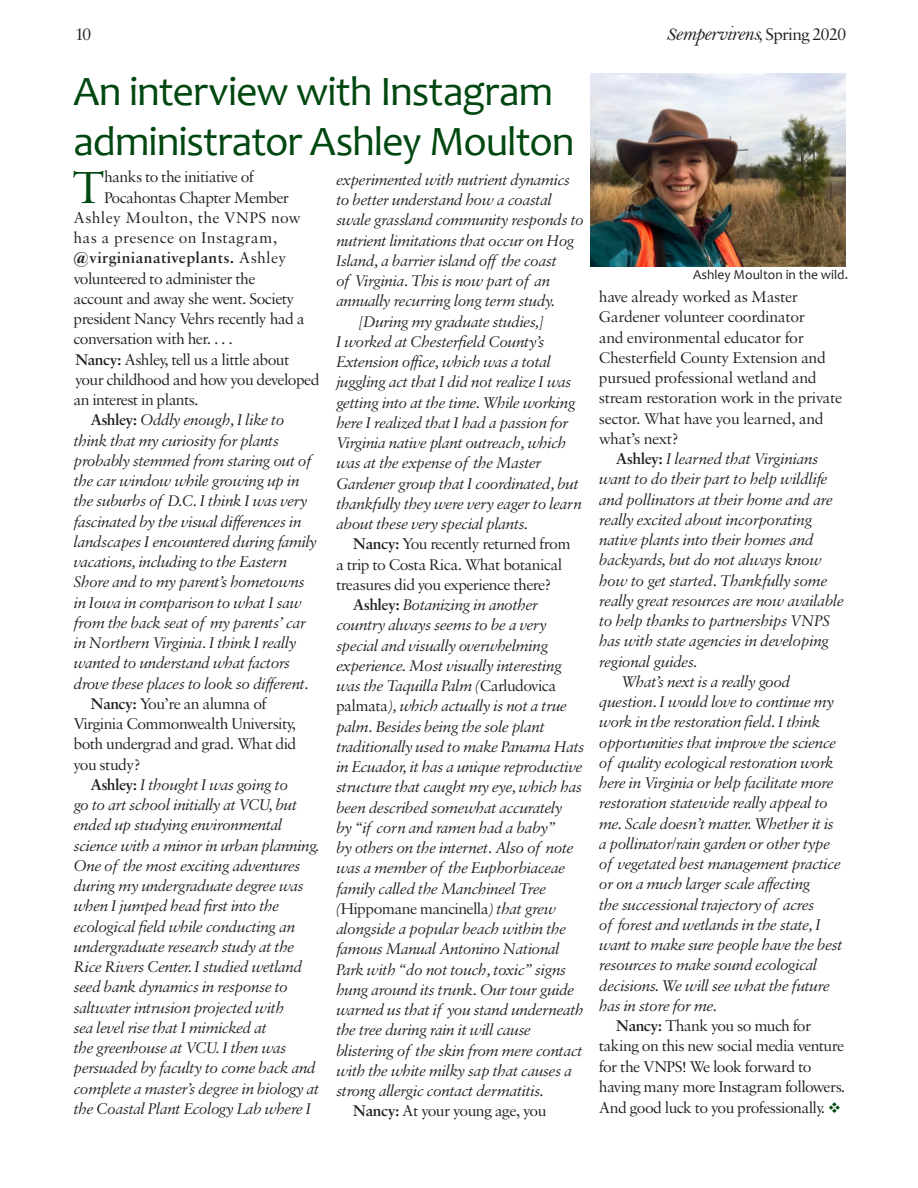
<style>
.page{position:relative;width:918px;height:1188px;background:#fff}
.page>*{position:absolute;margin:0;border:0;box-sizing:border-box;transform-origin:0 0}
.body-indent{font:47.7px "Sabon MT Std";color:#004710}
.hed-2{font:42px/50.4px "Candara";letter-spacing:-.025em;color:#004710}
.flag-subtitle{font:21px "Bell MT Italic";letter-spacing:-.035em;color:#231f20}
.flag-subtitle-2{font:18px "Sabon MT Std";color:#231f20}
.body-indent-2{font:italic 16.5px/20.2px "Sabon MT Std";letter-spacing:-.035em;color:#231f20}
.body-indent-3{font:16.5px/20.2px "Sabon MT Std";letter-spacing:-.035em;color:#231f20}
.body-indent-4{font:16.5px "Sabon MT Std";letter-spacing:.02em;color:#231f20}
.t1{font:13.5px "Candara";color:#231f20}
.s1{font-size:18px}
.s2{font-family:"Sabon MT Std";font-size:18px}
.s3{font-weight:600}
.s4{font-weight:600;font-style:normal}
.s5{font-style:normal}
.s6{color:#004710}
</style>
<div class="page">
<img style="left:591px;top:73px;width:255px;height:193px">
<p class="flag-subtitle-2" style="left:75px;top:23px;width:18px">10</p>
<p class="flag-subtitle" style="left:666px;top:21px;width:181px"><span class="s1">S</span>empervirens<span class="s1">,</span> <span class="s2">Spring 2020</span></p>
<p class="hed-2" style="left:74px;top:66px;width:503px">An interview with Instagram administrator Ashley Moulton</p>
<p class="body-indent-2" style="left:336px;top:169px;width:249px">experimented with nutrient dynamics to better understand how a coastal swale grassland community responds to nutrient limitations that occur on Hog Island, a barrier island off the coast<br>of Virginia. This is now part of an annually recurring long term study.</p>
<p class="body-indent-2" style="left:336px;top:311px;width:247px;text-indent:22px">[During my graduate studies,]<br>I worked at Chesterfield County’s Extension office, which was a total juggling act that I did not realize I was getting into at the time. While working here I realized that I had a passion for Virginia native plant outreach, which was at the expense of the Master Gardener group that I coordinated, but thankfully they were very eager to learn about these very special plants.</p>
<p class="body-indent-3" style="left:336px;top:534px;width:236px;text-indent:17px"><span class="s3">Nancy:</span> You recently returned from a trip to Costa Rica. What botanical treasures did you experience there?</p>
<p class="body-indent-2" style="left:336px;top:595px;width:250px;text-indent:17px"><span class="s4">Ashley:</span> Botanizing in another country always seems to be a very special and visually overwhelming experience. Most visually interesting was the Taquilla Palm (<span class="s5">Carludovica palmata</span>), which actually is not a true palm. Besides being the sole plant traditionally used to make Panama Hats in Ecuador, it has a unique reproductive structure that caught my eye, which has been described somewhat accurately<br>by “if corn and ramen had a baby”<br>by others on the internet. Also of note was a member of the Euphorbiaceae family called the Manchineel Tree (<span class="s5">Hippomane mancinella</span>) that grew alongside a popular beach within the famous Manual Antonino National Park with “do not touch, toxic” signs hung around its trunk. Our tour guide warned us that if you stand underneath the tree during rain it will cause blistering of the skin from mere contact with the white milky sap that causes a strong allergic contact dermatitis.</p>
<p class="body-indent-3" style="left:353px;top:1101px;width:195px"><span class="s3">Nancy:</span> At your young age, you</p>
<p class="body-indent" style="left:72px;top:158px;width:35px">T</p>
<p class="body-indent-3" style="left:104px;top:167px;width:152px">hanks to the initiative of</p>
<p class="body-indent-3" style="left:104px;top:187px;width:186px">Pocahontas Chapter Member</p>
<p class="body-indent-4" style="left:74px;top:208px;width:229px">Ashley Moulton, the VNPS now</p>
<p class="body-indent-4" style="left:74px;top:228px;width:205px">has a presence on Instagram,</p>
<p class="body-indent-3" style="left:74px;top:248px;width:233px"><span class="s3">@virginianativeplants.</span> Ashley volunteered to administer the account and away she went. Society president Nancy Vehrs recently had a conversation with her. . . .</p>
<p class="body-indent-3" style="left:74px;top:349px;width:247px"><span class="s3">Nancy:</span> Ashley, tell us a little about your childhood and how you developed an interest in plants.</p>
<p class="body-indent-2" style="left:74px;top:410px;width:245px;text-indent:17px"><span class="s4">Ashley:</span> Oddly enough, I like to think that my curiosity for plants probably stemmed from staring out of the car window while growing up in the suburbs of D.C. I think I was very fascinated by the visual differences in landscapes I encountered during family vacations, including to the Eastern Shore and to my parent’s hometowns in Iowa in comparison to what I saw from the back seat of my parents’ car in Northern Virginia. I think I really wanted to understand what factors drove these places to look so different.</p>
<p class="body-indent-3" style="left:74px;top:693px;width:224px;text-indent:17px"><span class="s3">Nancy:</span> You’re an alumna of<br>Virginia Commonwealth University, both undergrad and grad. What did you study?</p>
<p class="body-indent-2" style="left:74px;top:774px;width:247px;text-indent:17px"><span class="s4">Ashley:</span> I thought I was going to<br>go to art school initially at VCU, but ended up studying environmental science with a minor in urban planning.<br>One of the most exciting adventures during my undergraduate degree was when I jumped head first into the ecological field while conducting an undergraduate research study at the Rice Rivers Center. I studied wetland seed bank dynamics in response to saltwater intrusion projected with<br>sea level rise that I mimicked at<br>the greenhouse at VCU. I then was persuaded by faculty to come back and complete a master’s degree in biology at the Coastal Plant Ecology Lab where I</p>
<p class="t1" style="left:693px;top:266px;width:156px">Ashley Moulton in the wild.</p>
<p class="body-indent-3" style="left:599px;top:286px;width:245px">have already worked as Master<br>Gardener volunteer coordinator<br>and environmental educator for<br>Chesterfield County Extension and pursued professional wetland and stream restoration work in the private sector. What have you learned, and what’s next?</p>
<p class="body-indent-2" style="left:599px;top:448px;width:246px;text-indent:17px"><span class="s4">Ashley:</span> I learned that Virginians want to do their part to help wildlife and pollinators at their home and are really excited about incorporating native plants into their homes and backyards, but do not always know how to get started. Thankfully some really great resources are now available to help thanks to partnerships VNPS has with state agencies in developing regional guides.</p>
<p class="body-indent-2" style="left:599px;top:671px;width:245px;text-indent:22px">What’s next is a really good question. I would love to continue my work in the restoration field. I think opportunities that improve the science of quality ecological restoration work here in Virginia or help facilitate more restoration statewide really appeal to me. Scale doesn’t matter. Whether it is a pollinator/rain garden or other type of vegetated best management practice or on a much larger scale affecting<br>the successional trajectory of acres<br>of forest and wetlands in the state, I want to make sure people have the best resources to make sound ecological decisions. We will see what the future has in store for me.</p>
<p class="body-indent-3" style="left:599px;top:1015px;width:248px;text-indent:17px"><span class="s3">Nancy:</span> Thank you so much for taking on this new social media venture for the VNPS! We look forward to having many more Instagram followers.<br>And good luck to you professionally. <span class="s6">❖</span></p>
</div>
